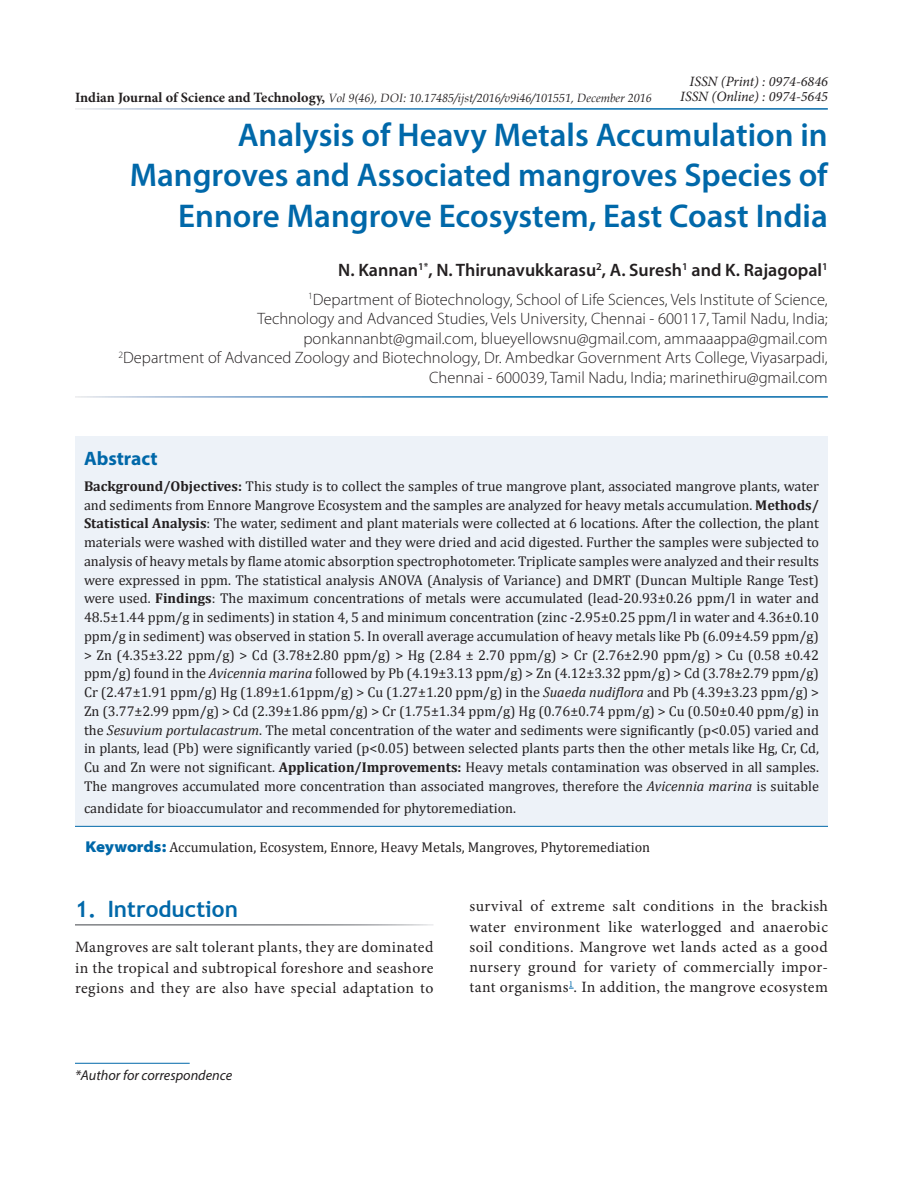
<style>
.page{position:relative;width:918px;height:1188px;background:#fff}
.page>*{position:absolute;margin:0;border:0;box-sizing:border-box;transform-origin:0 0}
.t1{font:600 33px/40.5px "Myriad Pro";color:#0068a9;text-align:right}
.t2{font:700 22.5px "Trebuchet MS";color:#0068a9}
.t3{font:700 19.5px "Myriad Pro";color:#0068a9}
.t4{font:600 18px "Myriad Pro";color:#231f20}
.t5{font:300 16.5px/19.5px "Myriad Pro";color:#231f20;text-align:right}
.t6{font:15.75px/20.2px "Minion Pro";letter-spacing:.025em;color:#231f20;text-align:justify}
.t7{font:14.25px/18.8px "Cambria";color:#231f20;text-align:justify}
.t8{font:italic 14.25px/15px "Minion Pro";color:#231f20;text-align:right}
.t9{font:italic 14.25px "Myriad Pro";color:#231f20}
.t10{font:italic 12px "Book Antiqua";color:#231f20}
.s1{font-family:"Minion Pro";font-weight:700;font-style:normal;font-size:14.25px}
.s2{font-weight:700}
.s3{font-style:italic}
.s4{font-family:"Myriad Pro";font-weight:900;font-stretch:semi-expanded;font-size:15.75px;color:#0068a9}
</style>
<div class="page">
<hr style="left:75px;top:1063px;width:115px;height:1px;background:#0068a9">
<div style="left:75px;top:436px;width:753px;height:390px;background:#edf2f8"></div>
<hr style="left:75px;top:826px;width:753px;height:1px;background:#0068a9">
<p class="t8" style="left:680px;top:74px;width:149px">ISSN (Print) : 0974-6846<br>ISSN (Online) : 0974-5645</p>
<h1 class="t1" style="left:130px;top:113px;width:700px">Analysis of Heavy Metals Accumulation in<br>Mangroves and Associated mangroves Species of<br>Ennore Mangrove Ecosystem, East Coast India</h1>
<p class="t4" style="left:338px;top:259px;width:491px">N. Kannan<sup>1*</sup>, N. Thirunavukkarasu<sup>2</sup>, A. Suresh<sup>1</sup> and K. Rajagopal<sup>1</sup></p>
<p class="t5" style="left:118px;top:289px;width:711px"><sup>1</sup>Department of Biotechnology, School of Life Sciences, Vels Institute of Science,<br>Technology and Advanced Studies, Vels University, Chennai - 600117, Tamil Nadu, India; ponkannanbt@gmail.com, blueyellowsnu@gmail.com, ammaaappa@gmail.com<br><sup>2</sup>Department of Advanced Zoology and Biotechnology, Dr. Ambedkar Government Arts College, Viyasarpadi, Chennai - 600039, Tamil Nadu, India; marinethiru@gmail.com</p>
<p class="t10" style="left:75px;top:89px;width:578px"><span class="s1">Indian Journal of Science and Technology,</span> Vol 9(46), DOI: 10.17485/ijst/2016/v9i46/101551, December 2016</p>
<h3 class="t3" style="left:84px;top:445px;width:75px">Abstract</h3>
<p class="t7" style="left:84px;top:477px;width:737px"><span class="s2">Background/Objectives:</span> This study is to collect the samples of true mangrove plant, associated mangrove plants, water and sediments from Ennore Mangrove Ecosystem and the samples are analyzed for heavy metals accumulation. <span class="s2">Methods/ Statistical Analysis</span>: The water, sediment and plant materials were collected at 6 locations. After the collection, the plant materials were washed with distilled water and they were dried and acid digested. Further the samples were subjected to analysis of heavy metals by flame atomic absorption spectrophotometer. Triplicate samples were analyzed and their results were expressed in ppm. The statistical analysis ANOVA (Analysis of Variance) and DMRT (Duncan Multiple Range Test) were used. <span class="s2">Findings</span>: The maximum concentrations of metals were accumulated (lead-20.93±0.26 ppm/l in water and 48.5±1.44 ppm/g in sediments) in station 4, 5 and minimum concentration (zinc -2.95±0.25 ppm/l in water and 4.36±0.10 ppm/g in sediment) was observed in station 5. In overall average accumulation of heavy metals like Pb (6.09±4.59 ppm/g) &gt; Zn (4.35±3.22 ppm/g) &gt; Cd (3.78±2.80 ppm/g) &gt; Hg (2.84 ± 2.70 ppm/g) &gt; Cr (2.76±2.90 ppm/g) &gt; Cu (0.58 ±0.42 ppm/g) found in the <span class="s3">Avicennia marina</span> followed by Pb (4.19±3.13 ppm/g) &gt; Zn (4.12±3.32 ppm/g) &gt; Cd (3.78±2.79 ppm/g)<br>Cr (2.47±1.91 ppm/g) Hg (1.89±1.61ppm/g) &gt; Cu (1.27±1.20 ppm/g) in the <span class="s3">Suaeda nudiflora</span> and Pb (4.39±3.23 ppm/g) &gt; Zn (3.77±2.99 ppm/g) &gt; Cd (2.39±1.86 ppm/g) &gt; Cr (1.75±1.34 ppm/g) Hg (0.76±0.74 ppm/g) &gt; Cu (0.50±0.40 ppm/g) in the <span class="s3">Sesuvium portulacastrum</span>. The metal concentration of the water and sediments were significantly (p&lt;0.05) varied and in plants, lead (Pb) were significantly varied (p&lt;0.05) between selected plants parts then the other metals like Hg, Cr, Cd, Cu and Zn were not significant. <span class="s2">Application/Improvements:</span> Heavy metals contamination was observed in all samples.<br>The mangroves accumulated more concentration than associated mangroves, therefore the <span class="s3">Avicennia marina</span> is suitable</p>
<p class="t7" style="left:84px;top:798px;width:434px">candidate for bioaccumulator and recommended for phytoremediation.</p>
<p class="t7" style="left:86px;top:838px;width:566px"><span class="s4">Keywords:</span> Accumulation, Ecosystem, Ennore, Heavy Metals, Mangroves, Phytoremediation</p>
<h2 class="t2" style="left:75px;top:895px;width:164px">1. Introduction</h2>
<p class="t6" style="left:75px;top:937px;width:360px">Mangroves are salt tolerant plants, they are dominated in the tropical and subtropical foreshore and seashore regions and they are also have special adaptation to</p>
<p class="t9" style="left:75px;top:1067px;width:159px">*Author for correspondence</p>
<p class="t6" style="left:470px;top:896px;width:360px">survival of extreme salt conditions in the brackish water environment like waterlogged and anaerobic soil conditions. Mangrove wet lands acted as a good nursery ground for variety of commercially impor&shy;tant organisms<sup>1</sup>. In addition, the mangrove ecosystem</p>
</div>
